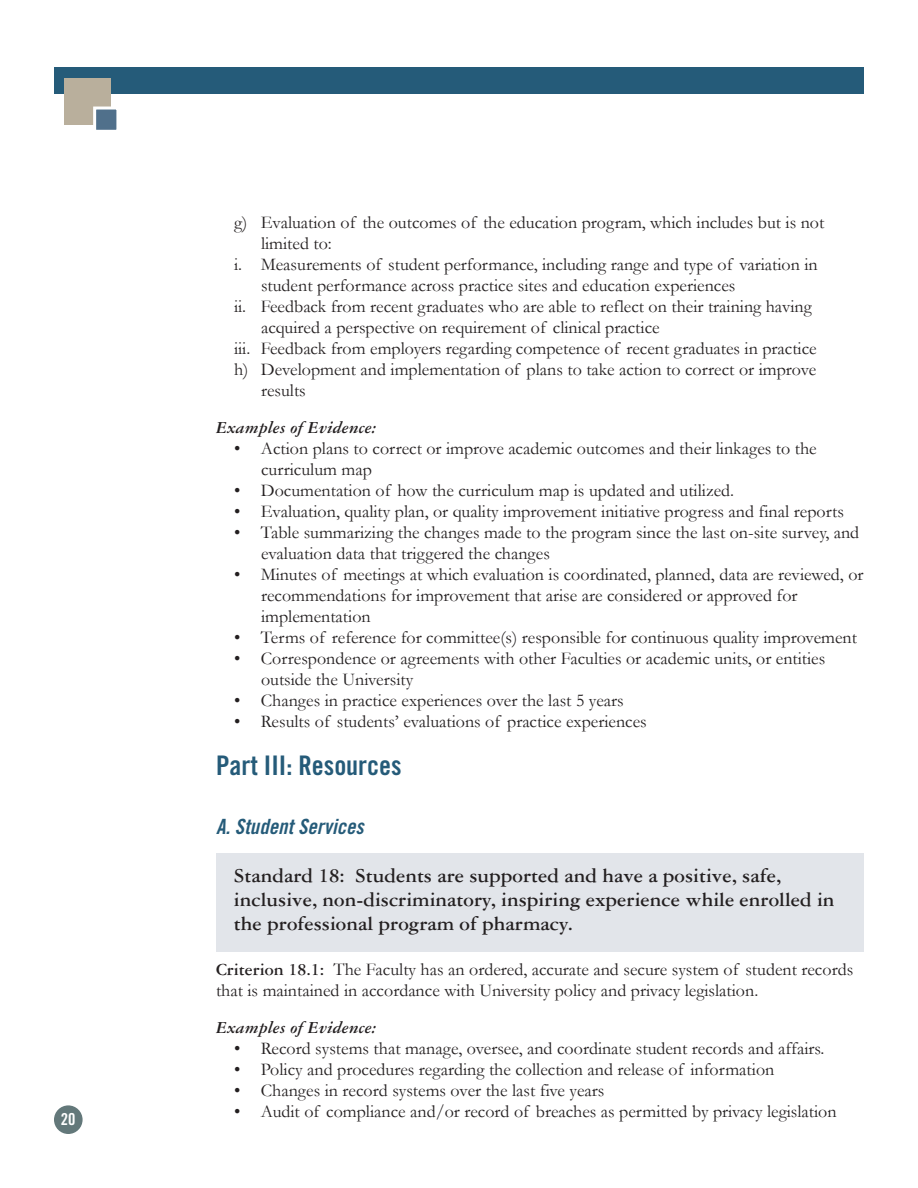
<style>
.page{position:relative;width:918px;height:1188px;background:#fff}
.page>*{position:absolute;margin:0;border:0;box-sizing:border-box;transform-origin:0 0}
.t1{font:27px "Trade Gothic Bold Cond Twenty";color:#255b79}
.t2{font:700 21px/24px "Garamond Three";color:#231f20}
.t3{font:21px "Trade Gothic Bold Cond Twenty Obl";letter-spacing:.005em;color:#255b79}
.t4{font:18px/21px "Garamond";color:#231f20}
.t5{font:italic 700 18px "Garamond Three";color:#231f20}
.t6{font:16.5px "Trade Gothic Bold Cond Twenty";color:#fff}
.s1{font-family:"Garamond Three";font-weight:700}
</style>
<div class="page">
<div style="left:216px;top:853px;width:648px;height:99px;background:#e2e5ea"></div>
<div style="left:54px;top:68px;width:810px;height:26px;background:#255b79"></div>
<div style="left:54px;top:1105px;width:29px;height:29px;background:#63787a;border-radius:50%"></div>
<div style="left:64px;top:78px;width:47px;height:47px;background:#b9af9c"></div>
<div style="left:96px;top:110px;width:20px;height:20px;background:#50708b"></div>
<div style="left:93px;top:107px;width:26px;height:26px;border:3px solid #fff"></div>
<p class="t6" style="left:61px;top:1113px;width:16px">20</p>
<p class="t4" style="left:234px;top:212px;width:592px">g) Evaluation of the outcomes of the education program, which includes but is not</p>
<p class="t4" style="left:261px;top:233px;width:72px">limited to:</p>
<p class="t4" style="left:234px;top:254px;width:585px">i. Measurements of student performance, including range and type of variation in</p>
<p class="t4" style="left:261px;top:275px;width:476px">student performance across practice sites and education experiences</p>
<p class="t4" style="left:234px;top:296px;width:579px">ii. Feedback from recent graduates who are able to reflect on their training having</p>
<p class="t4" style="left:261px;top:317px;width:400px">acquired a perspective on requirement of clinical practice</p>
<p class="t4" style="left:234px;top:338px;width:584px">iii. Feedback from employers regarding competence of recent graduates in practice</p>
<p class="t4" style="left:234px;top:359px;width:584px">h) Development and implementation of plans to take action to correct or improve</p>
<p class="t4" style="left:261px;top:380px;width:46px">results</p>
<p class="t5" style="left:216px;top:421px;width:162px">Examples of Evidence:</p>
<p class="t4" style="left:261px;top:438px;width:557px;text-indent:-27px">• Action plans to correct or improve academic outcomes and their linkages to the curriculum map</p>
<p class="t4" style="left:234px;top:480px;width:502px">• Documentation of how the curriculum map is updated and utilized.</p>
<p class="t4" style="left:234px;top:501px;width:611px">• Evaluation, quality plan, or quality improvement initiative progress and final reports</p>
<p class="t4" style="left:261px;top:522px;width:600px;text-indent:-27px">• Table summarizing the changes made to the program since the last on-site survey, and evaluation data that triggered the changes</p>
<p class="t4" style="left:261px;top:564px;width:604px;text-indent:-27px">• Minutes of meetings at which evaluation is coordinated, planned, data are reviewed, or recommendations for improvement that arise are considered or approved for implementation</p>
<p class="t4" style="left:234px;top:627px;width:625px">• Terms of reference for committee(s) responsible for continuous quality improvement</p>
<p class="t4" style="left:261px;top:648px;width:566px;text-indent:-27px">• Correspondence or agreements with other Faculties or academic units, or entities outside the University</p>
<p class="t4" style="left:234px;top:690px;width:391px">• Changes in practice experiences over the last 5 years</p>
<p class="t4" style="left:234px;top:711px;width:414px">• Results of students’ evaluations of practice experiences</p>
<h1 class="t1" style="left:216px;top:755px;width:187px">Part III: Resources</h1>
<p class="t3" style="left:216px;top:819px;width:149px">A. Student Services</p>
<p class="t2" style="left:234px;top:865px;width:602px">Standard 18: Students are supported and have a positive, safe, inclusive, non-discriminatory, inspiring experience while enrolled in the professional program of pharmacy.</p>
<p class="t4" style="left:216px;top:959px;width:639px"><span class="s1">Criterion 18.1:</span> The Faculty has an ordered, accurate and secure system of student records that is maintained in accordance with University policy and privacy legislation.</p>
<p class="t5" style="left:216px;top:1021px;width:162px">Examples of Evidence:</p>
<p class="t4" style="left:234px;top:1038px;width:592px">• Record systems that manage, oversee, and coordinate student records and affairs.</p>
<p class="t4" style="left:234px;top:1059px;width:542px">• Policy and procedures regarding the collection and release of information</p>
<p class="t4" style="left:234px;top:1080px;width:372px">• Changes in record systems over the last five years</p>
<p class="t4" style="left:234px;top:1101px;width:604px">• Audit of compliance and/or record of breaches as permitted by privacy legislation</p>
</div>
